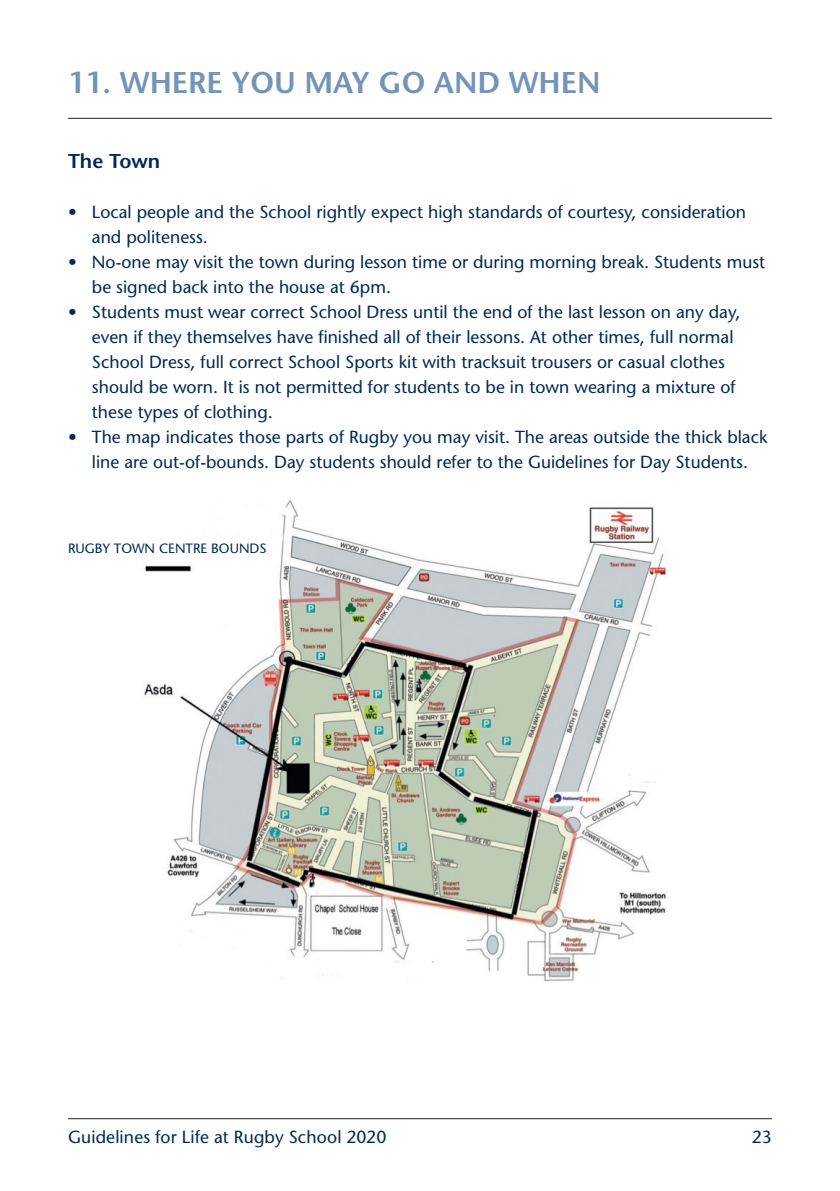
<style>
.page{position:relative;width:840px;height:1191px;background:#fff}
.page>*{position:absolute;margin:0;border:0;box-sizing:border-box;transform-origin:0 0}
.t1{font:600 30px "Stone Sans";color:#7394b8}
.Body_text{font:600 20px "Stone Sans";color:#002953}
.Body_text-2{font:17.6px/25px "Stone Sans";color:#002953}
.Body_text-3{font:13.6px "Stone Sans";color:#002953}
</style>
<div class="page">
<hr style="left:68px;top:1118px;width:703px;height:1px;background:#231f20">
<hr style="left:68px;top:118px;width:703px;height:1px;background:#231f20">
<img style="left:144px;top:500px;width:524px;height:482px">
<p class="t1" style="left:68px;top:64px;width:533px">11. WHERE YOU MAY GO AND WHEN</p>
<p class="Body_text" style="left:68px;top:149px;width:94px">The Town</p>
<p class="Body_text-2" style="left:92px;top:199px;width:655px;text-indent:-24px">• Local people and the School rightly expect high standards of courtesy, consideration and politeness.</p>
<p class="Body_text-2" style="left:92px;top:249px;width:674px;text-indent:-24px">• No-one may visit the town during lesson time or during morning break. Students must be signed back into the house at 6pm.</p>
<p class="Body_text-2" style="left:92px;top:299px;width:649px;text-indent:-24px">• Students must wear correct School Dress until the end of the last lesson on any day, even if they themselves have finished all of their lessons. At other times, full normal School Dress, full correct School Sports kit with tracksuit trousers or casual clothes should be worn. It is not permitted for students to be in town wearing a mixture of these types of clothing.</p>
<p class="Body_text-2" style="left:68px;top:424px;width:700px;text-align:center">• The map indicates those parts of Rugby you may visit. The areas outside the thick black line are out-of-bounds. Day students should refer to the Guidelines for Day Students.</p>
<p class="Body_text-3" style="left:68px;top:540px;width:200px">RUGBY TOWN CENTRE BOUNDS</p>
<p class="Body_text-2" style="left:68px;top:1124px;width:319px">Guidelines for Life at Rugby School 2020</p>
<p class="Body_text-2" style="left:751px;top:1124px;width:22px">23</p>
</div>
